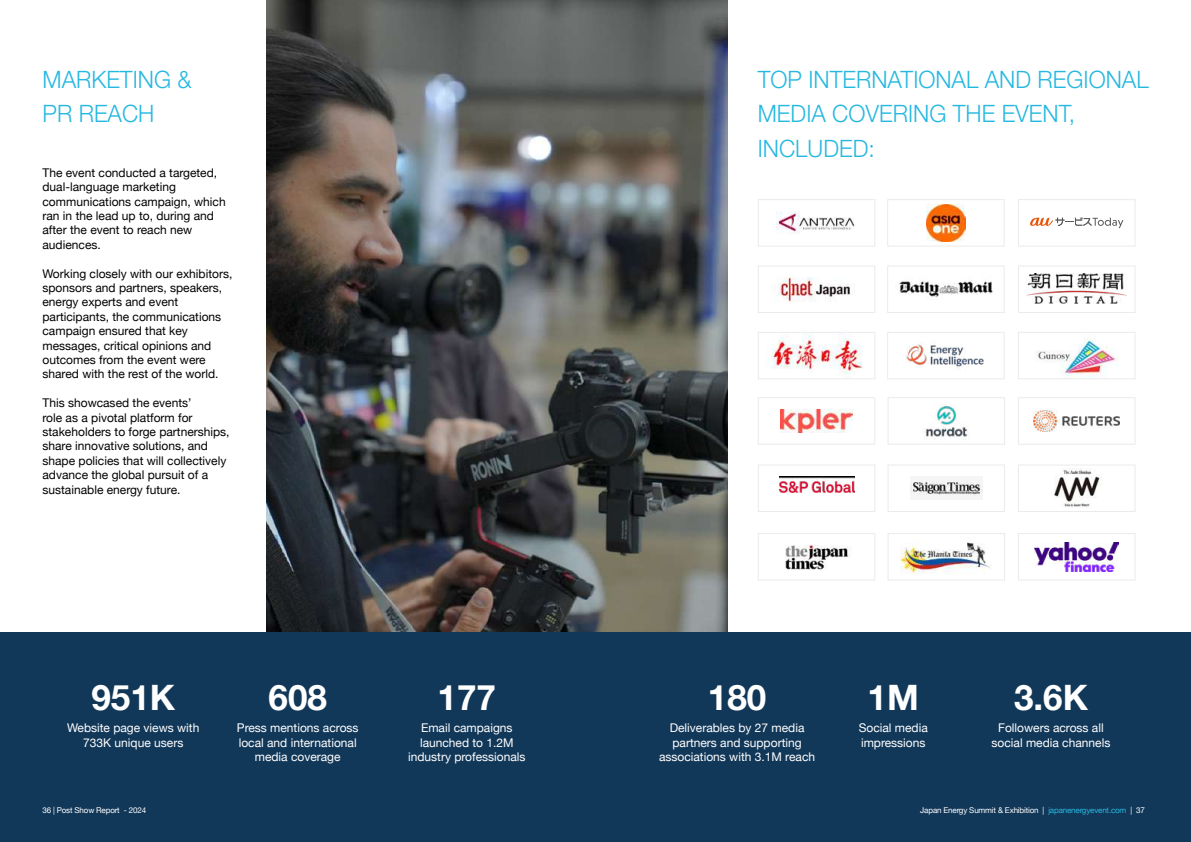
<style>
.page{position:relative;width:1191px;height:842px;background:#fff}
.page>*{position:absolute;margin:0;border:0;box-sizing:border-box;transform-origin:0 0}
.t1{font:700 35px "Helvetica Neue";color:#fff}
.t2{font:300 24px/34.5px "Helvetica Neue LT Pro";color:#26b8e0;scale:.96 1}
.t3{font:12px/14.4px "Helvetica Neue";color:#000}
.t4{font:12px/14.4px "Helvetica Neue";color:#fff;text-align:center}
.t5{font:8px "Helvetica Neue";letter-spacing:-.02em;color:#fff}
.s1{color:#26b8e0}
</style>
<div class="page">
<img style="left:266px;top:0;width:461px;height:632px">
<img style="left:1034px;top:542px;width:84px;height:30px">
<div style="left:1018px;top:533px;width:117px;height:47px;border:1px solid #ebebeb"></div>
<img style="left:1036px;top:336px;width:81px;height:41px">
<div style="left:1018px;top:332px;width:117px;height:47px;border:1px solid #ebebeb"></div>
<img style="left:780px;top:409px;width:72px;height:24px">
<div style="left:758px;top:397px;width:117px;height:48px;border:1px solid #ebebeb"></div>
<img style="left:1033px;top:410px;width:86px;height:21px">
<div style="left:1018px;top:397px;width:117px;height:48px;border:1px solid #ebebeb"></div>
<img style="left:924px;top:406px;width:45px;height:32px">
<div style="left:887px;top:397px;width:118px;height:48px;border:1px solid #ebebeb"></div>
<img style="left:895px;top:280px;width:98px;height:18px">
<div style="left:887px;top:265px;width:117px;height:48px;border:1px solid #ebebeb"></div>
<img style="left:785px;top:545px;width:64px;height:25px">
<div style="left:758px;top:533px;width:117px;height:47px;border:1px solid #ebebeb"></div>
<img style="left:776px;top:212px;width:79px;height:22px">
<div style="left:758px;top:199px;width:117px;height:48px;border:1px solid #ebebeb"></div>
<svg style="left:1030px;top:217px;width:93px;height:11px"></svg>
<div style="left:1018px;top:199px;width:117px;height:48px;border:1px solid #ebebeb"></div>
<img style="left:1054px;top:469px;width:48px;height:39px">
<div style="left:1018px;top:464px;width:117px;height:48px;border:1px solid #ebebeb"></div>
<img style="left:926px;top:205px;width:39px;height:36px">
<div style="left:887px;top:199px;width:117px;height:48px;border:1px solid #ebebeb"></div>
<img style="left:771px;top:277px;width:82px;height:25px">
<div style="left:758px;top:265px;width:117px;height:48px;border:1px solid #ebebeb"></div>
<img style="left:906px;top:344px;width:78px;height:25px">
<div style="left:887px;top:332px;width:117px;height:47px;border:1px solid #ebebeb"></div>
<img style="left:910px;top:482px;width:72px;height:13px">
<div style="left:887px;top:464px;width:118px;height:48px;border:1px solid #ebebeb"></div>
<img style="left:900px;top:542px;width:90px;height:32px">
<div style="left:887px;top:533px;width:118px;height:47px;border:1px solid #ebebeb"></div>
<img style="left:779px;top:477px;width:75px;height:15px">
<div style="left:758px;top:464px;width:117px;height:48px;border:1px solid #ebebeb"></div>
<img style="left:766px;top:334px;width:97px;height:42px">
<div style="left:758px;top:332px;width:117px;height:47px;border:1px solid #ebebeb"></div>
<img style="left:1026px;top:274px;width:100px;height:30px">
<div style="left:1018px;top:265px;width:117px;height:48px;border:1px solid #ebebeb"></div>
<div style="left:0;top:632px;width:1191px;height:210px;background:#123859"></div>
<h2 class="t2" style="left:43px;top:62px;width:157px">MARKETING &amp;<br>PR REACH</h2>
<p class="t3" style="left:43px;top:166px;width:185px">The event conducted a targeted, dual-language marketing communications campaign, which ran in the lead up to, during and after the event to reach new audiences.</p>
<p class="t3" style="left:43px;top:267px;width:191px">Working closely with our exhibitors, sponsors and partners, speakers, energy experts and event participants, the communications campaign ensured that key messages, critical opinions and outcomes from the event were shared with the rest of the world.</p>
<p class="t3" style="left:43px;top:396px;width:189px">This showcased the events’<br>role as a pivotal platform for stakeholders to forge partnerships, share innovative solutions, and shape policies that will collectively advance the global pursuit of a sustainable energy future.</p>
<h1 class="t1" style="left:91px;top:670px;width:85px">951K</h1>
<p class="t4" style="left:67px;top:721px;width:134px">Website page views with<br>733K unique users</p>
<h1 class="t1" style="left:268px;top:670px;width:60px">608</h1>
<p class="t4" style="left:237px;top:721px;width:123px">Press mentions across local and international media coverage</p>
<h1 class="t1" style="left:437px;top:670px;width:60px">177</h1>
<p class="t4" style="left:408px;top:721px;width:119px">Email campaigns launched to 1.2M industry professionals</p>
<h2 class="t2" style="left:758px;top:62px;width:408px">TOP INTERNATIONAL AND REGIONAL<br>MEDIA COVERING THE EVENT,<br>INCLUDED:</h2>
<h1 class="t1" style="left:708px;top:670px;width:60px">180</h1>
<p class="t4" style="left:659px;top:721px;width:158px">Deliverables by 27 media partners and supporting associations with 3.1M reach</p>
<h1 class="t1" style="left:867px;top:670px;width:53px">1M</h1>
<p class="t4" style="left:858px;top:721px;width:71px;text-align:left">Social media impressions</p>
<h1 class="t1" style="left:1014px;top:670px;width:75px">3.6K</h1>
<p class="t4" style="left:991px;top:721px;width:120px">Followers across all social media channels</p>
<p class="t5" style="left:43px;top:804px;width:105px">36 | Post Show Report - 2024</p>
<p class="t5" style="left:920px;top:804px;width:226px">Japan Energy Summit &amp; Exhibition | <span class="s1">japanenergyevent.com</span> | 37</p>
</div>
